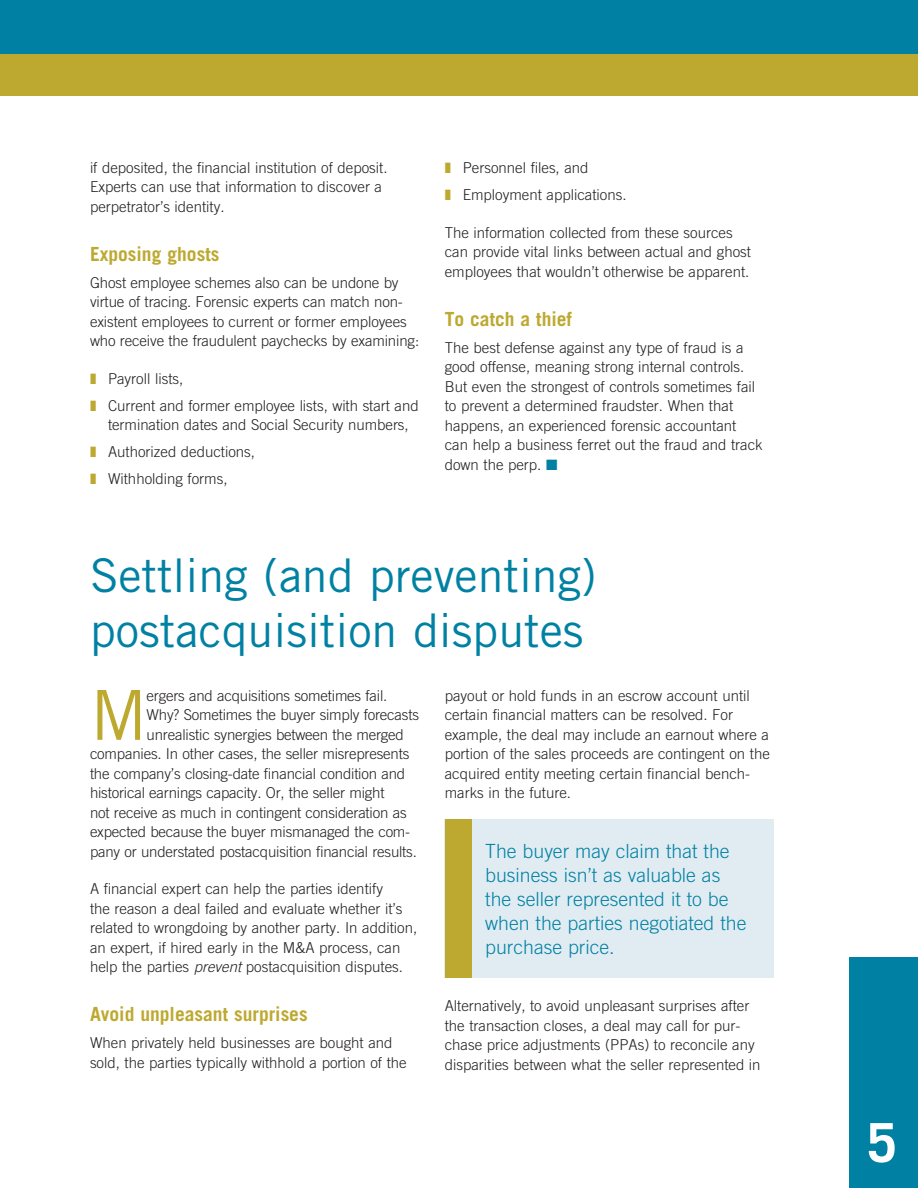
<style>
.page{position:relative;width:918px;height:1188px;background:#fff}
.page>*{position:absolute;margin:0;border:0;box-sizing:border-box;transform-origin:0 0}
.t1{font:69px "Trade Gothic LT Std";color:#bda930}
.t2{font:700 54px "Trade Gothic LT Std";color:#fff}
.t3{font:46.5px/55.8px "Trade Gothic LT Std";color:#0081a3}
.t4{font:300 19.5px/24px "Trade Gothic LT Std";color:#0081a3}
.t5{font:700 19.5px "Trade Gothic LT Std";color:#bda930}
.t6{font:300 15px/19.5px "Trade Gothic LT Std";color:#231f20}
.s1{color:#0081a3}
.s2{font-style:italic}
</style>
<div class="page">
<div style="left:849px;top:958px;width:69px;height:230px;background:#0081a3"></div>
<div style="left:0;top:0;width:918px;height:56px;background:#0081a3"></div>
<div style="left:0;top:54px;width:918px;height:41px;background:#bda930"></div>
<div style="left:445px;top:819px;width:329px;height:159px;background:#e1ecf2"></div>
<div style="left:445px;top:819px;width:26px;height:159px;background:#bda930"></div>
<p class="t6" style="left:90px;top:158px;width:299px">if deposited, the financial institution of deposit.<br>Experts can use that information to discover a perpetrator’s identity.</p>
<h3 class="t5" style="left:90px;top:242px;width:131px">Exposing ghosts</h3>
<p class="t6" style="left:90px;top:272px;width:331px">Ghost employee schemes also can be undone by virtue of tracing. Forensic experts can match non&shy;existent employees to current or former employees who receive the fraudulent paychecks by examining:</p>
<p class="t6" style="left:108px;top:365px;width:312px;line-height:27px">Payroll lists,<br>Current and former employee lists, with start and</p>
<p class="t6" style="left:108px;top:411px;width:302px;line-height:27px">termination dates and Social Security numbers,<br>Authorized deductions,<br>Withholding forms,</p>
<p class="t6" style="left:463px;top:154px;width:165px;line-height:27px">Personnel files, and<br>Employment applications.</p>
<p class="t6" style="left:445px;top:223px;width:308px">The information collected from these sources can provide vital links between actual and ghost employees that wouldn’t otherwise be apparent.</p>
<h3 class="t5" style="left:445px;top:307px;width:129px">To catch a thief</h3>
<p class="t6" style="left:445px;top:338px;width:320px">The best defense against any type of fraud is a good offense, meaning strong internal controls.<br>But even the strongest of controls sometimes fail to prevent a determined fraudster. When that happens, an experienced forensic accountant can help a business ferret out the fraud and track down the perp. <span class="s1">■</span></p>
<h3 class="t3" style="left:90px;top:547px;width:508px">Settling (and preventing) postacquisition disputes</h3>
<h1 class="t1" style="left:90px;top:674px;width:59px">M</h1>
<p class="t6" style="left:147px;top:686px;width:242px">ergers and acquisitions sometimes fail.</p>
<p class="t6" style="left:147px;top:705px;width:274px">Why? Sometimes the buyer simply forecasts</p>
<p class="t6" style="left:147px;top:725px;width:259px">unrealistic synergies between the merged</p>
<p class="t6" style="left:90px;top:744px;width:321px">companies. In other cases, the seller misrepresents</p>
<p class="t6" style="left:90px;top:764px;width:317px">the company’s closing-date financial condition and</p>
<p class="t6" style="left:90px;top:783px;width:296px">historical earnings capacity. Or, the seller might</p>
<p class="t6" style="left:90px;top:803px;width:318px">not receive as much in contingent consideration as</p>
<p class="t6" style="left:90px;top:822px;width:322px">expected because the buyer mismanaged the com-</p>
<p class="t6" style="left:90px;top:842px;width:328px">pany or understated postacquisition financial results.</p>
<p class="t6" style="left:90px;top:879px;width:329px">A financial expert can help the parties identify<br>the reason a deal failed and evaluate whether it’s related to wrongdoing by another party. In addition, an expert, if hired early in the M&amp;A process, can help the parties <span class="s2">prevent</span> postacquisition disputes.</p>
<h3 class="t5" style="left:90px;top:1002px;width:219px">Avoid unpleasant surprises</h3>
<p class="t6" style="left:90px;top:1033px;width:318px">When privately held businesses are bought and sold, the parties typically withhold a portion of the</p>
<p class="t6" style="left:445px;top:686px;width:327px">payout or hold funds in an escrow account until certain financial matters can be resolved. For example, the deal may include an earnout where a portion of the sales proceeds are contingent on the acquired entity meeting certain financial bench&shy;marks in the future.</p>
<h3 class="t4" style="left:485px;top:838px;width:263px">The buyer may claim that the business isn’t as valuable as the seller represented it to be when the parties negotiated the purchase price.</h3>
<p class="t6" style="left:445px;top:996px;width:317px">Alternatively, to avoid unpleasant surprises after the transaction closes, a deal may call for pur&shy;chase price adjustments (PPAs) to reconcile any disparities between what the seller represented in</p>
<h2 class="t2" style="left:867px;top:1110px;width:32px">5</h2>
</div>
